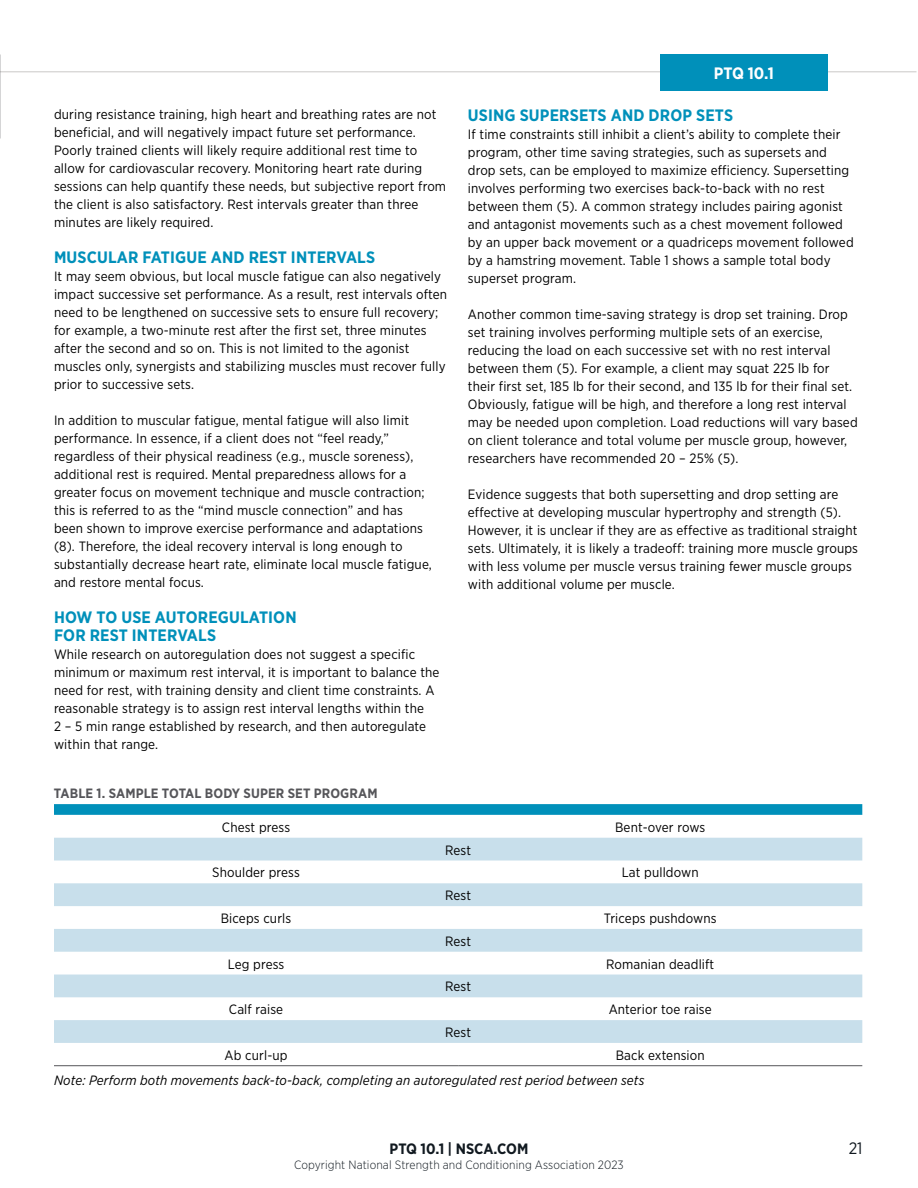
<style>
.page{position:relative;width:918px;height:1188px;background:#fff}
.page>*{position:absolute;margin:0;border:0;box-sizing:border-box;transform-origin:0 0}
.t1{font:700 16.5px/18px "Gotham Narrow";letter-spacing:.01em;color:#0090ba}
.t2{font:700 16.5px "Gotham Narrow";color:#fff}
.t3{font:16.5px "Gotham Narrow";color:#111920}
.t4{font:700 15px "Gotham Narrow";color:#111920}
.t5{font:13.5px/18px "Gotham Narrow";letter-spacing:.01em;color:#000}
.t6{font:italic 13.5px "Gotham Narrow";letter-spacing:.01em;color:#000}
.t7{font:700 13.5px "Gotham Narrow";letter-spacing:.01em;color:#56565a}
.t8{font:300 12px "Gotham Narrow";letter-spacing:.01em;color:#111920}
</style>
<div class="page">
<hr style="left:0;top:71px;width:916px;height:1px;background:#cac8c7">
<div style="left:660px;top:54px;width:168px;height:36px;background:#0090ba"></div>
<svg style="left:54px;top:804px;width:808px;height:11px;background:#0692bb"></svg>
<svg style="left:54px;top:838px;width:808px;height:205px;fill:#c8dfeb"></svg>
<hr style="left:54px;top:1065px;width:404px;height:1px;background:#56565a">
<hr style="left:458px;top:1065px;width:404px;height:1px;background:#56565a">
<p class="t5" style="left:54px;top:105px;width:394px">during resistance training, high heart and breathing rates are not beneficial, and will negatively impact future set performance.<br>Poorly trained clients will likely require additional rest time to allow for cardiovascular recovery. Monitoring heart rate during sessions can help quantify these needs, but subjective report from the client is also satisfactory. Rest intervals greater than three minutes are likely required.</p>
<p class="t1" style="left:54px;top:248px;width:323px">MUSCULAR FATIGUE AND REST INTERVALS</p>
<p class="t5" style="left:54px;top:267px;width:395px">It may seem obvious, but local muscle fatigue can also negatively impact successive set performance. As a result, rest intervals often need to be lengthened on successive sets to ensure full recovery; for example, a two-minute rest after the first set, three minutes after the second and so on. This is not limited to the agonist muscles only, synergists and stabilizing muscles must recover fully prior to successive sets.</p>
<p class="t5" style="left:54px;top:411px;width:379px">In addition to muscular fatigue, mental fatigue will also limit performance. In essence, if a client does not “feel ready,” regardless of their physical readiness (e.g., muscle soreness), additional rest is required. Mental preparedness allows for a greater focus on movement technique and muscle contraction; this is referred to as the “mind muscle connection” and has been shown to improve exercise performance and adaptations (8). Therefore, the ideal recovery interval is long enough to substantially decrease heart rate, eliminate local muscle fatigue, and restore mental focus.</p>
<p class="t1" style="left:54px;top:608px;width:244px">HOW TO USE AUTOREGULATION<br>FOR REST INTERVALS</p>
<p class="t5" style="left:54px;top:645px;width:387px">While research on autoregulation does not suggest a specific minimum or maximum rest interval, it is important to balance the need for rest, with training density and client time constraints. A reasonable strategy is to assign rest interval lengths within the<br>2 – 5 min range established by research, and then autoregulate within that range.</p>
<p class="t2" style="left:714px;top:62px;width:62px">PTQ 10.1</p>
<p class="t1" style="left:468px;top:106px;width:267px">USING SUPERSETS AND DROP SETS</p>
<p class="t5" style="left:468px;top:125px;width:387px">If time constraints still inhibit a client’s ability to complete their program, other time saving strategies, such as supersets and drop sets, can be employed to maximize efficiency. Supersetting involves performing two exercises back-to-back with no rest between them (5). A common strategy includes pairing agonist and antagonist movements such as a chest movement followed by an upper back movement or a quadriceps movement followed by a hamstring movement. Table 1 shows a sample total body superset program.</p>
<p class="t5" style="left:468px;top:305px;width:391px">Another common time-saving strategy is drop set training. Drop set training involves performing multiple sets of an exercise, reducing the load on each successive set with no rest interval between them (5). For example, a client may squat 225 lb for their first set, 185 lb for their second, and 135 lb for their final set.<br>Obviously, fatigue will be high, and therefore a long rest interval may be needed upon completion. Load reductions will vary based on client tolerance and total volume per muscle group, however, researchers have recommended 20 – 25% (5).</p>
<p class="t5" style="left:468px;top:485px;width:392px">Evidence suggests that both supersetting and drop setting are effective at developing muscular hypertrophy and strength (5).<br>However, it is unclear if they are as effective as traditional straight sets. Ultimately, it is likely a tradeoff: training more muscle groups with less volume per muscle versus training fewer muscle groups with additional volume per muscle.</p>
<p class="t7" style="left:54px;top:785px;width:325px">TABLE 1. SAMPLE TOTAL BODY SUPER SET PROGRAM</p>
<p class="t5" style="left:222px;top:818px;width:70px">Chest press</p>
<p class="t5" style="left:615px;top:818px;width:92px">Bent-over rows</p>
<p class="t5" style="left:445px;top:841px;width:27px">Rest</p>
<p class="t5" style="left:212px;top:863px;width:89px">Shoulder press</p>
<p class="t5" style="left:622px;top:863px;width:78px">Lat pulldown</p>
<p class="t5" style="left:445px;top:886px;width:27px">Rest</p>
<p class="t5" style="left:221px;top:909px;width:72px">Biceps curls</p>
<p class="t5" style="left:604px;top:909px;width:114px">Triceps pushdowns</p>
<p class="t5" style="left:445px;top:932px;width:27px">Rest</p>
<p class="t5" style="left:228px;top:955px;width:58px">Leg press</p>
<p class="t5" style="left:606px;top:955px;width:110px">Romanian deadlift</p>
<p class="t5" style="left:445px;top:977px;width:27px">Rest</p>
<p class="t5" style="left:229px;top:1000px;width:56px">Calf raise</p>
<p class="t5" style="left:609px;top:1000px;width:105px">Anterior toe raise</p>
<p class="t5" style="left:445px;top:1023px;width:27px">Rest</p>
<p class="t5" style="left:225px;top:1046px;width:65px">Ab curl-up</p>
<p class="t5" style="left:616px;top:1046px;width:91px">Back extension</p>
<p class="t6" style="left:54px;top:1072px;width:592px">Note: Perform both movements back-to-back, completing an autoregulated rest period between sets</p>
<p class="t4" style="left:390px;top:1139px;width:140px">PTQ 10.1 | NSCA.COM</p>
<p class="t3" style="left:849px;top:1138px;width:15px">21</p>
<p class="t8" style="left:294px;top:1157px;width:331px">Copyright National Strength and Conditioning Association 2023</p>
</div>
